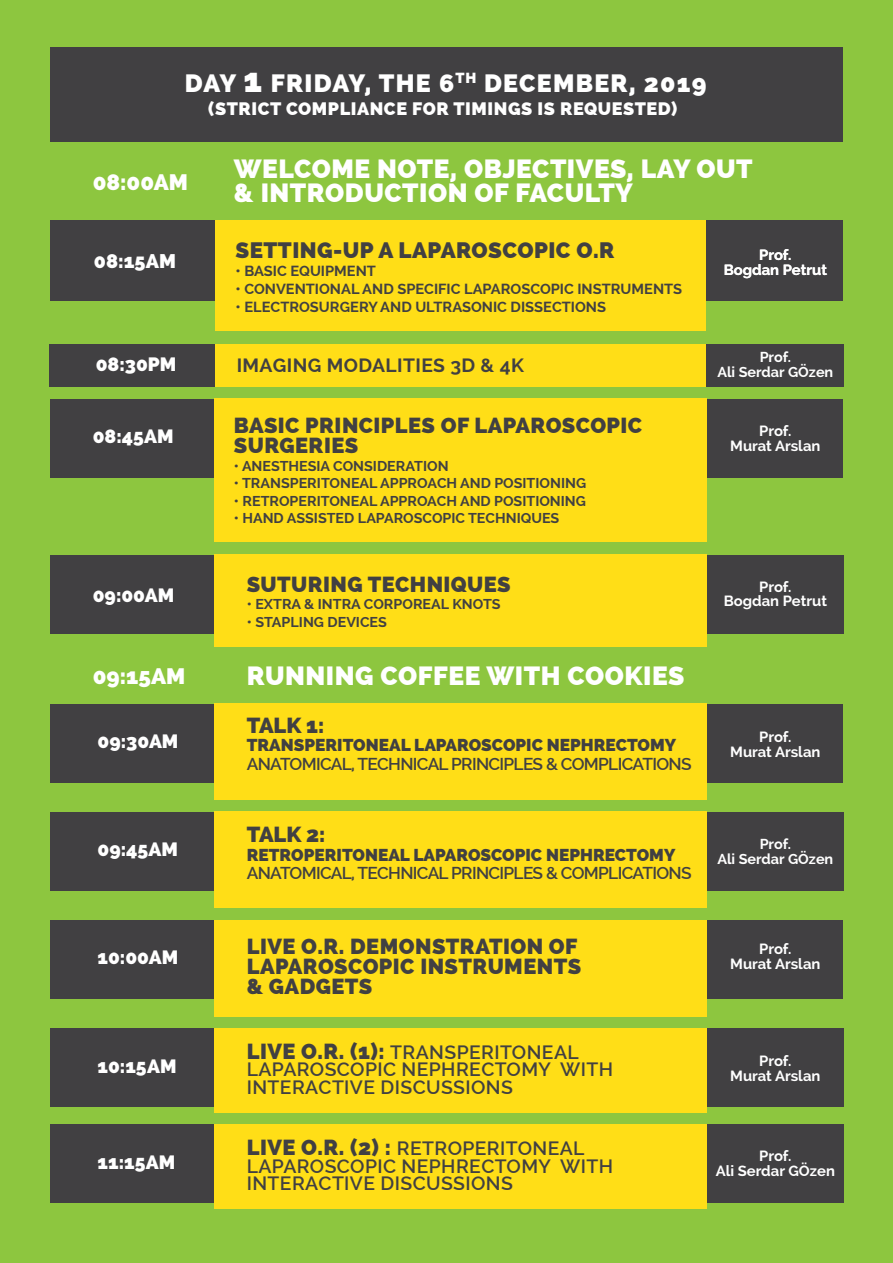
<style>
.page{position:relative;width:893px;height:1263px;background:#8dc63f}
.page>*{position:absolute;margin:0;border:0;box-sizing:border-box;transform-origin:0 0}
.t1{font:800 26.4px/24.2px "Raleway";letter-spacing:.02em;color:#fff}
.t2{font:800 25.05px "Raleway";letter-spacing:.05em;color:#fff}
.t3{font:800 22.5px "Raleway";color:#fff}
.t4{font:800 22.35px "Raleway";letter-spacing:.02em;color:#414042}
.t5{font:800 21.75px/20px "Raleway";letter-spacing:.02em;color:#414042}
.t6{font:800 19.8px "Raleway";color:#fff}
.t7{font:600 19.35px/17.4px "Raleway";letter-spacing:.02em;color:#414042}
.t8{font:800 19.35px "Raleway";color:#fff}
.t9{font:700 19.2px "Raleway";letter-spacing:.02em;color:#414042}
.t10{font:800 18px "Raleway";letter-spacing:.03em;color:#fff}
.t11{font:600 17.25px "Raleway";letter-spacing:-.04em;color:#414042}
.t12{font:800 17.25px "Raleway";color:#414042}
.t13{font:700 14.85px/14.7px "Raleway";color:#fff;text-align:center}
.t14{font:700 14.7px "Raleway";color:#414042}
.t15{font:700 14.4px/14.7px "Raleway";color:#fff;text-align:center}
.t16{font:700 14.25px "Raleway";color:#414042}
.s1{font-size:34.2px}
.s2{font-weight:800;font-size:21.75px}
</style>
<div class="page">
<div style="left:50px;top:48px;width:793px;height:94px;background:#414042"></div>
<div style="left:50px;top:220px;width:793px;height:81px;background:#414042"></div>
<div style="left:215px;top:220px;width:491px;height:111px;background:#ffde17"></div>
<div style="left:50px;top:399px;width:793px;height:79px;background:#414042"></div>
<div style="left:214px;top:399px;width:492px;height:143px;background:#ffde17"></div>
<div style="left:50px;top:555px;width:793px;height:79px;background:#414042"></div>
<div style="left:214px;top:555px;width:492px;height:92px;background:#ffde17"></div>
<div style="left:50px;top:920px;width:793px;height:79px;background:#414042"></div>
<div style="left:214px;top:920px;width:492px;height:96px;background:#ffde17"></div>
<div style="left:50px;top:703px;width:793px;height:79px;background:#414042"></div>
<div style="left:214px;top:703px;width:492px;height:97px;background:#ffde17"></div>
<div style="left:50px;top:812px;width:793px;height:79px;background:#414042"></div>
<div style="left:214px;top:812px;width:492px;height:96px;background:#ffde17"></div>
<div style="left:50px;top:1028px;width:793px;height:79px;background:#414042"></div>
<div style="left:214px;top:1028px;width:492px;height:85px;background:#ffde17"></div>
<div style="left:50px;top:1124px;width:793px;height:79px;background:#414042"></div>
<div style="left:214px;top:1124px;width:492px;height:85px;background:#ffde17"></div>
<div style="left:49px;top:344px;width:794px;height:42px;background:#414042"></div>
<div style="left:215px;top:344px;width:491px;height:42px;background:#ffde17"></div>
<h2 class="t2" style="left:185px;top:68px;width:523px">DAY <span class="s1">1</span> FRIDAY, THE 6<sup>TH</sup> DECEMBER, 2019</h2>
<p class="t10" style="left:208px;top:99px;width:471px">(STRICT COMPLIANCE FOR TIMINGS IS REQUESTED)</p>
<h3 class="t3" style="left:93px;top:169px;width:97px">08:00AM</h3>
<h1 class="t1" style="left:234px;top:157px;width:520px">WELCOME NOTE, OBJECTIVES, LAY OUT &amp; INTRODUCTION OF FACULTY</h1>
<h3 class="t4" style="left:236px;top:237px;width:381px">SETTING-UP A LAPAROSCOPIC O.R</h3>
<p class="t14" style="left:236px;top:263px;width:142px">• BASIC EQUIPMENT</p>
<p class="t14" style="left:236px;top:281px;width:448px">• CONVENTIONAL AND SPECIFIC LAPAROSCOPIC INSTRUMENTS</p>
<p class="t14" style="left:236px;top:298px;width:372px">• ELECTROSURGERY AND ULTRASONIC DISSECTIONS</p>
<h3 class="t6" style="left:94px;top:249px;width:84px">08:15AM</h3>
<p class="t13" style="left:724px;top:247px;width:105px">Prof.<br>Bogdan Petrut</p>
<h3 class="t8" style="left:96px;top:353px;width:82px">08:30PM</h3>
<h3 class="t9" style="left:237px;top:354px;width:289px">IMAGING MODALITIES 3D &amp; 4K</h3>
<p class="t15" style="left:717px;top:350px;width:117px">Prof.<br>Ali Serdar GÖzen</p>
<h3 class="t5" style="left:234px;top:416px;width:410px">BASIC PRINCIPLES OF LAPAROSCOPIC<br>SURGERIES</h3>
<p class="t16" style="left:234px;top:458px;width:216px">• ANESTHESIA CONSIDERATION</p>
<p class="t16" style="left:234px;top:475px;width:354px">• TRANSPERITONEAL APPROACH AND POSITIONING</p>
<p class="t16" style="left:234px;top:493px;width:354px">• RETROPERITONEAL APPROACH AND POSITIONING</p>
<p class="t16" style="left:234px;top:510px;width:327px">• HAND ASSISTED LAPAROSCOPIC TECHNIQUES</p>
<h3 class="t8" style="left:93px;top:425px;width:82px">08:45AM</h3>
<p class="t13" style="left:730px;top:423px;width:92px">Prof.<br>Murat Arslan</p>
<h3 class="t5" style="left:247px;top:574px;width:265px">SUTURING TECHNIQUES</h3>
<p class="t16" style="left:247px;top:596px;width:255px">• EXTRA &amp; INTRA CORPOREAL KNOTS</p>
<p class="t16" style="left:247px;top:613px;width:142px">• STAPLING DEVICES</p>
<h3 class="t8" style="left:93px;top:584px;width:83px">09:00AM</h3>
<p class="t13" style="left:724px;top:579px;width:105px">Prof.<br>Bogdan Petrut</p>
<h3 class="t3" style="left:93px;top:663px;width:94px">09:15AM</h3>
<h1 class="t1" style="left:247px;top:664px;width:439px">RUNNING COFFEE WITH COOKIES</h1>
<h3 class="t5" style="left:247px;top:715px;width:79px">TALK 1:</h3>
<p class="t12" style="left:247px;top:735px;width:431px">TRANSPERITONEAL LAPAROSCOPIC NEPHRECTOMY</p>
<p class="t11" style="left:247px;top:754px;width:446px">ANATOMICAL, TECHNICAL PRINCIPLES &amp; COMPLICATIONS</p>
<h3 class="t8" style="left:98px;top:730px;width:82px">09:30AM</h3>
<p class="t13" style="left:730px;top:730px;width:92px">Prof.<br>Murat Arslan</p>
<h3 class="t5" style="left:247px;top:825px;width:80px">TALK 2:</h3>
<p class="t12" style="left:247px;top:845px;width:430px">RETROPERITONEAL LAPAROSCOPIC NEPHRECTOMY</p>
<p class="t11" style="left:247px;top:863px;width:446px">ANATOMICAL, TECHNICAL PRINCIPLES &amp; COMPLICATIONS</p>
<h3 class="t8" style="left:98px;top:838px;width:82px">09:45AM</h3>
<p class="t15" style="left:717px;top:836px;width:117px">Prof.<br>Ali Serdar GÖzen</p>
<h3 class="t5" style="left:247px;top:937px;width:336px">LIVE O.R. DEMONSTRATION OF<br>LAPAROSCOPIC INSTRUMENTS &amp; GADGETS</h3>
<h3 class="t8" style="left:98px;top:946px;width:82px">10:00AM</h3>
<p class="t13" style="left:730px;top:942px;width:92px">Prof.<br>Murat Arslan</p>
<h3 class="t7" style="left:247px;top:1043px;width:368px"><span class="s2">LIVE O.R. (1):</span> TRANSPERITONEAL<br>LAPAROSCOPIC NEPHRECTOMY WITH<br>INTERACTIVE DISCUSSIONS</h3>
<h3 class="t8" style="left:98px;top:1054px;width:80px">10:15AM</h3>
<p class="t13" style="left:730px;top:1053px;width:92px">Prof.<br>Murat Arslan</p>
<h3 class="t7" style="left:247px;top:1140px;width:368px"><span class="s2">LIVE O.R. (2) :</span> RETROPERITONEAL<br>LAPAROSCOPIC NEPHRECTOMY WITH<br>INTERACTIVE DISCUSSIONS</h3>
<h3 class="t8" style="left:98px;top:1151px;width:79px">11:15AM</h3>
<p class="t13" style="left:716px;top:1148px;width:121px">Prof.<br>Ali Serdar GÖzen</p>
</div>
